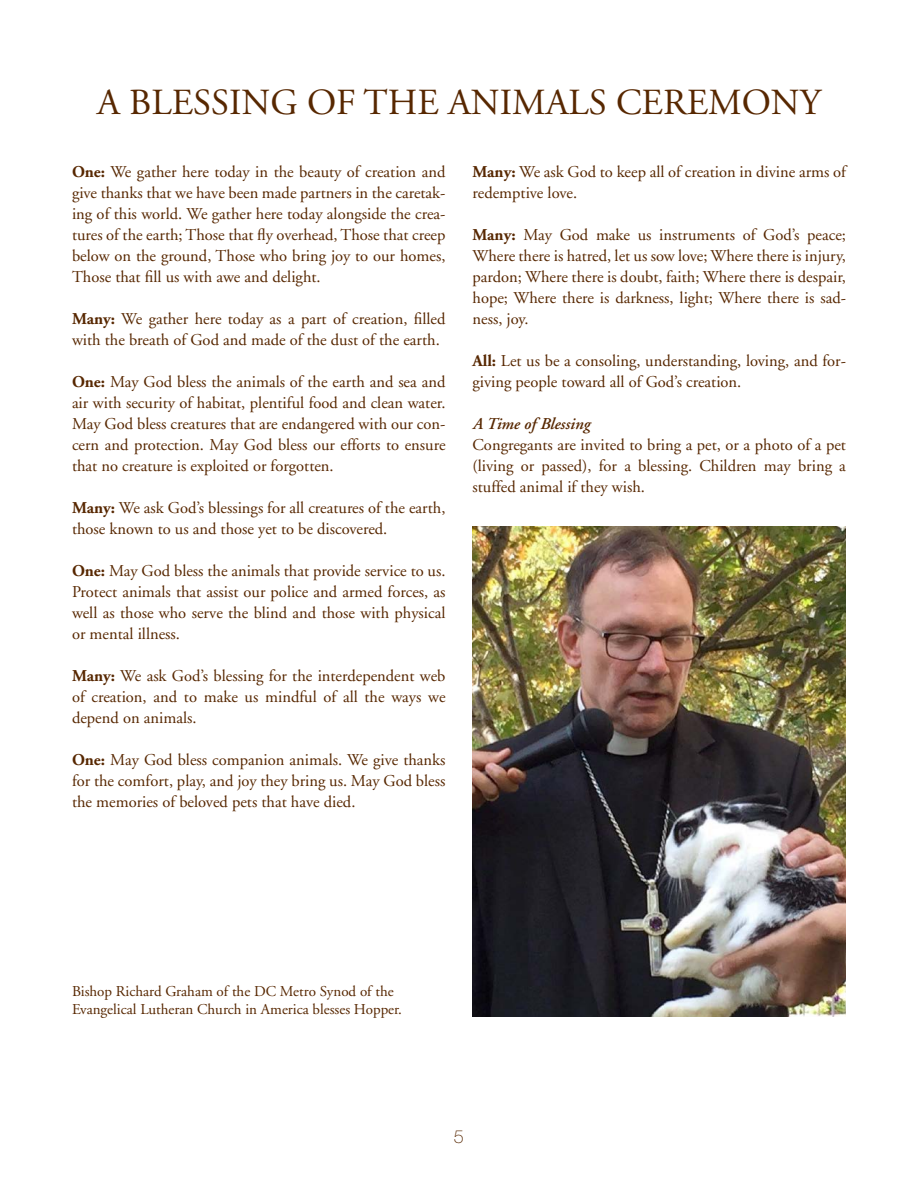
<style>
.page{position:relative;width:918px;height:1188px;background:#fff}
.page>*{position:absolute;margin:0;border:0;box-sizing:border-box;transform-origin:0 0}
.t1{font:36.75px "Adobe Garamond";color:#572700}
.t2{font:100 18px "Helvetica Neue";color:#572700}
.t3{font:16.5px/21px "Adobe Garamond";color:#572700;text-align:justify}
.t4{font:italic 600 16.5px "Adobe Garamond";color:#572700}
.t5{font:15px/18px "Adobe Garamond";color:#572700}
.s1{font-weight:700}
</style>
<div class="page">
<img style="left:472px;top:526px;width:374px;height:491px">
<h1 class="t1" style="left:97px;top:83px;width:76px">A Blessing</h1>
<h1 class="t1" style="left:307px;top:83px;width:83px">of the</h1>
<h1 class="t1" style="left:448px;top:83px;width:47px">Animals</h1>
<h1 class="t1" style="left:616px;top:83px;width:53px">Ceremony</h1>
<p class="t3" style="left:72px;top:162px;width:375px"><span class="s1">One:</span> We gather here today in the beauty of creation and give thanks that we have been made partners in the caretak&shy;ing of this world. We gather here today alongside the crea&shy;tures of the earth; Those that fly overhead, Those that creep below on the ground, Those who bring joy to our homes, Those that fill us with awe and delight.</p>
<p class="t3" style="left:72px;top:309px;width:375px"><span class="s1">Many:</span> We gather here today as a part of creation, filled with the breath of God and made of the dust of the earth.</p>
<p class="t3" style="left:72px;top:372px;width:375px"><span class="s1">One:</span> May God bless the animals of the earth and sea and air with security of habitat, plentiful food and clean water.<br>May God bless creatures that are endangered with our con&shy;cern and protection. May God bless our efforts to ensure that no creature is exploited or forgotten.</p>
<p class="t3" style="left:72px;top:498px;width:375px"><span class="s1">Many:</span> We ask God’s blessings for all creatures of the earth, those known to us and those yet to be discovered.</p>
<p class="t3" style="left:72px;top:561px;width:375px"><span class="s1">One:</span> May God bless the animals that provide service to us.<br>Protect animals that assist our police and armed forces, as well as those who serve the blind and those with physical or mental illness.</p>
<p class="t3" style="left:72px;top:666px;width:375px"><span class="s1">Many:</span> We ask God’s blessing for the interdependent web of creation, and to make us mindful of all the ways we depend on animals.</p>
<p class="t3" style="left:72px;top:750px;width:375px"><span class="s1">One:</span> May God bless companion animals. We give thanks for the comfort, play, and joy they bring us. May God bless the memories of beloved pets that have died.</p>
<p class="t3" style="left:473px;top:162px;width:375px"><span class="s1">Many:</span> We ask God to keep all of creation in divine arms of redemptive love.</p>
<p class="t3" style="left:473px;top:225px;width:375px"><span class="s1">Many:</span> May God make us instruments of God’s peace; Where there is hatred, let us sow love; Where there is injury, pardon; Where there is doubt, faith; Where there is despair, hope; Where there is darkness, light; Where there is sad&shy;ness, joy.</p>
<p class="t3" style="left:473px;top:351px;width:375px"><span class="s1">All:</span> Let us be a consoling, understanding, loving, and for&shy;giving people toward all of God’s creation.</p>
<p class="t4" style="left:473px;top:415px;width:119px">A Time of Blessing</p>
<p class="t3" style="left:473px;top:435px;width:375px">Congregants are invited to bring a pet, or a photo of a pet (living or passed), for a blessing. Children may bring a stuffed animal if they wish.</p>
<p class="t5" style="left:72px;top:983px;width:332px">Bishop Richard Graham of the DC Metro Synod of the<br>Evangelical Lutheran Church in America blesses Hopper.</p>
<p class="t2" style="left:454px;top:1126px;width:12px">5</p>
</div>
